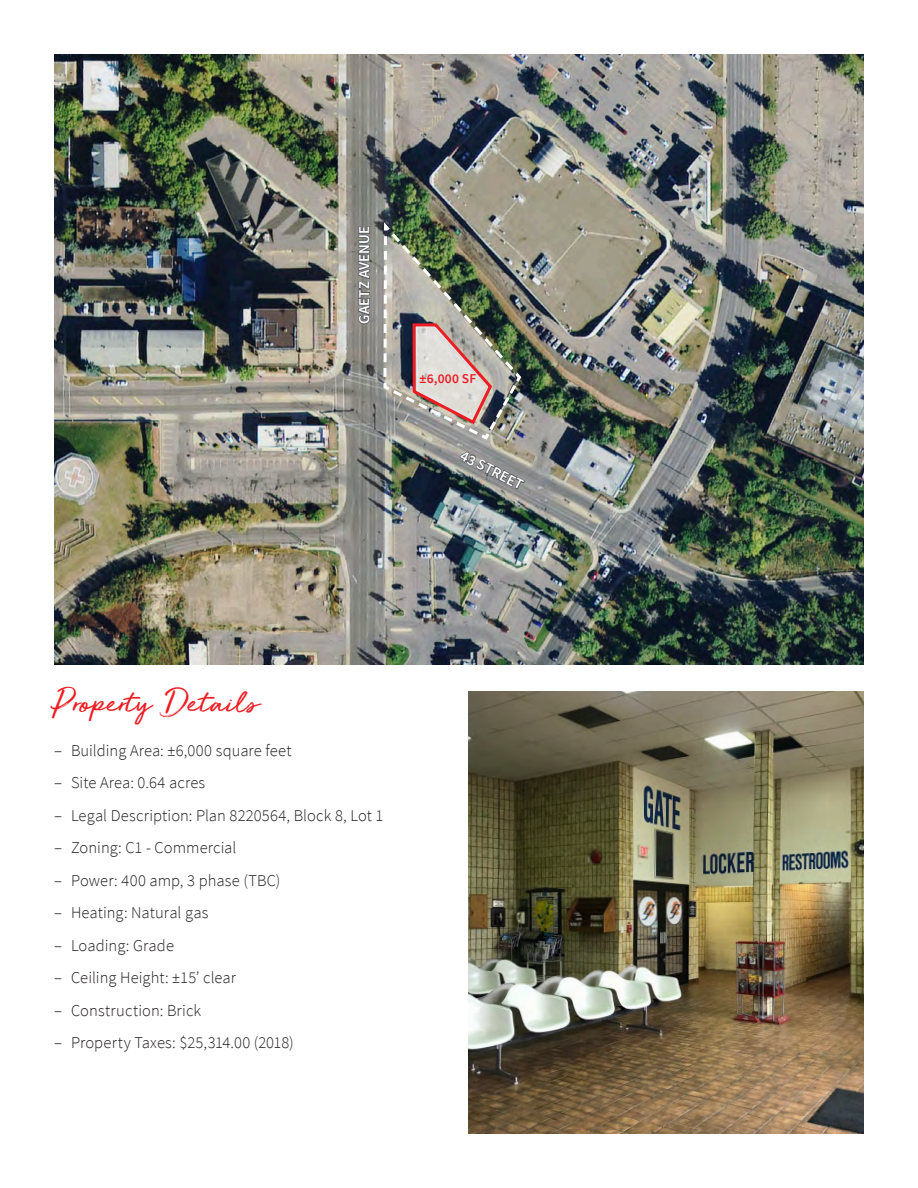
<style>
.page{position:relative;width:918px;height:1188px;background:#fff}
.page>*{position:absolute;margin:0;border:0;box-sizing:border-box;transform-origin:0 0}
.Sub_Head_-_Red{font:36px "JLL Hand";color:#ee1d23}
.t1{font:300 16.5px "Source Sans Pro";letter-spacing:.005em;color:#231f20}
.Disclaimer{font:600 15px "Source Sans Pro";letter-spacing:.01em;color:#fff}
.Disclaimer-2{font:600 13.5px "Source Sans Pro";color:#ee1d23}
</style>
<div class="page">
<img style="left:54px;top:54px;width:810px;height:611px">
<img style="left:468px;top:692px;width:396px;height:442px">
<img style="left:382px;top:218px;width:141px;height:224px">
<svg style="left:357px;top:225px;width:14px;height:100px"></svg>
<svg style="left:458px;top:451px;width:68px;height:40px;background:#7c7f7d"></svg>
<p class="Disclaimer" style="left:355px;top:324px;width:99px;rotate:-90deg">GAETZ AVENUE</p>
<p class="Disclaimer-2" style="left:420px;top:370px;width:58px">±6,000 SF</p>
<p class="Disclaimer" style="left:466px;top:446px;width:70px;rotate:27deg">43 STREET</p>
<p class="Sub_Head_-_Red" style="left:54px;top:678px;width:206px">Property Details</p>
<p class="t1" style="left:54px;top:740px;width:239px">– Building Area: ±6,000 square feet</p>
<p class="t1" style="left:54px;top:773px;width:153px">– Site Area: 0.64 acres</p>
<p class="t1" style="left:54px;top:805px;width:331px">– Legal Description: Plan 8220564, Block 8, Lot 1</p>
<p class="t1" style="left:54px;top:838px;width:184px">– Zoning: C1 - Commercial</p>
<p class="t1" style="left:54px;top:870px;width:228px">– Power: 400 amp, 3 phase (TBC)</p>
<p class="t1" style="left:54px;top:903px;width:156px">– Heating: Natural gas</p>
<p class="t1" style="left:54px;top:935px;width:122px">– Loading: Grade</p>
<p class="t1" style="left:54px;top:968px;width:184px">– Ceiling Height: ±15’ clear</p>
<p class="t1" style="left:54px;top:1000px;width:149px">– Construction: Brick</p>
<p class="t1" style="left:54px;top:1033px;width:241px">– Property Taxes: $25,314.00 (2018)</p>
</div>
